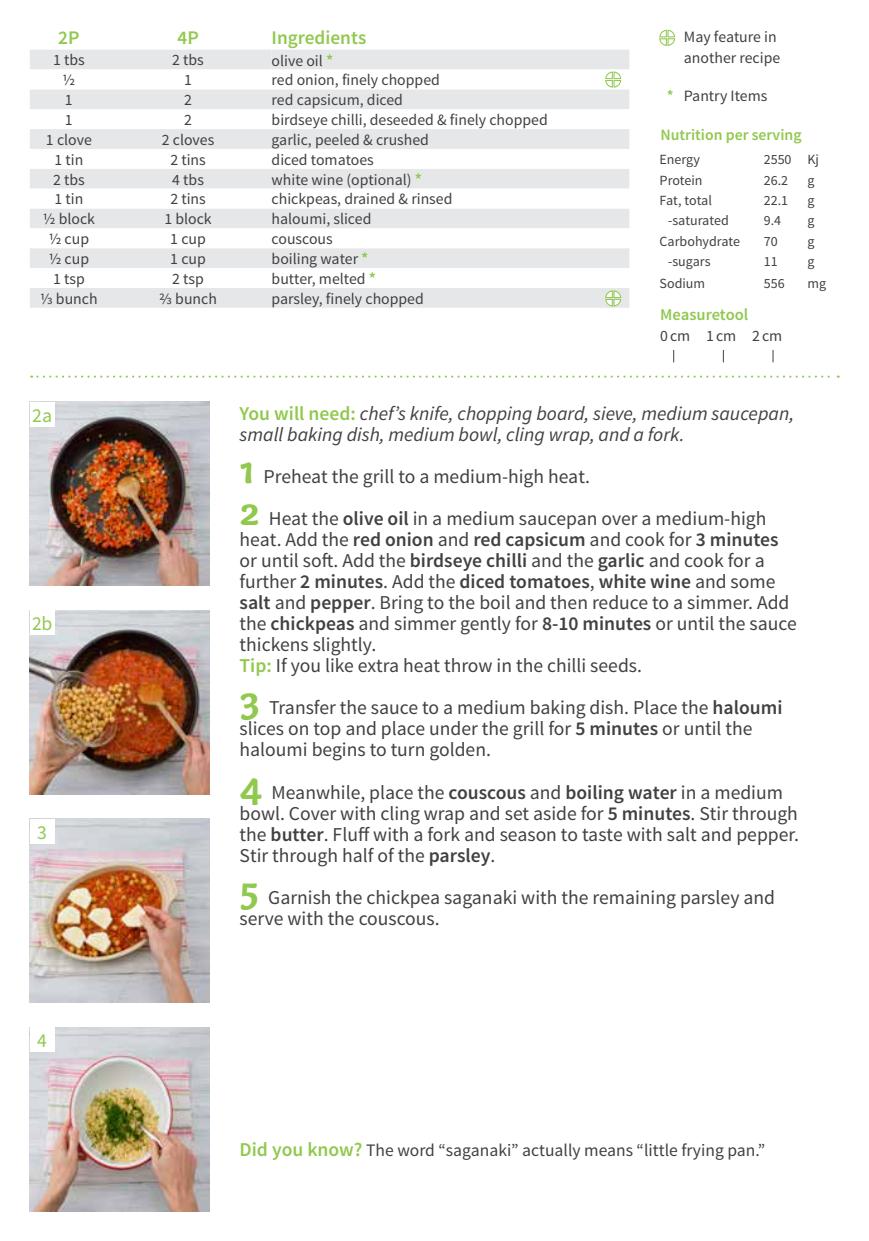
<style>
.page{position:relative;width:869px;height:1241px;background:#fff}
.page>*{position:absolute;margin:0;border:0;box-sizing:border-box;transform-origin:0 0}
.t1{font:19.6px/21px "Source Sans Pro";color:#414042}
.t2{font:italic 19.6px/21px "Source Sans Pro";color:#414042}
.t3{font:19.6px "Source Sans Pro";color:#91c84e}
.t4{font:600 19.25px "Source Sans Pro";color:#91c84e}
.t5{font:17.5px "Source Sans Pro";color:#414042}
.t6{font:600 16.45px "Source Sans Pro";color:#91c84e}
.t7{font:15.75px/21px "Source Sans Pro";color:#414042}
.t8{font:600 15.75px "Source Sans Pro";color:#91c84e}
.t9{font:15.75px "Source Sans Pro";letter-spacing:.06em;color:#414042}
.t10{font:14px "Source Sans Pro";color:#414042}
.s1{font-weight:600;font-size:16.45px;color:#91c84e}
.s2{font-weight:600;color:#91c84e}
.s3{font-weight:600;font-style:normal;color:#91c84e}
.s4{font-family:"Capucine Basic";font-weight:700;font-size:41.12px;color:#91c84e}
.s5{font-weight:600}
.s6{font-weight:600;font-size:19.6px;color:#91c84e}
</style>
<div class="page">
<svg style="left:659px;top:29px;width:16px;height:17px"></svg>
<svg style="left:31px;top:375px;width:807px;height:2px"></svg>
<svg style="left:673px;top:350px;width:1px;height:12px"></svg>
<svg style="left:722px;top:350px;width:1px;height:12px"></svg>
<svg style="left:772px;top:350px;width:1px;height:12px"></svg>
<img style="left:30px;top:818px;width:180px;height:184px">
<img style="left:30px;top:402px;width:180px;height:183px">
<img style="left:30px;top:610px;width:180px;height:184px">
<img style="left:30px;top:1027px;width:180px;height:184px">
<div style="left:30px;top:402px;width:25px;height:25px;background:#fff"></div>
<div style="left:30px;top:610px;width:25px;height:25px;background:#fff"></div>
<div style="left:30px;top:1027px;width:25px;height:25px;background:#fff"></div>
<div style="left:30px;top:818px;width:25px;height:25px;background:#fff"></div>
<div style="left:30px;top:50px;width:599px;height:258px;background:#e6e7e8"></div>
<svg style="left:30px;top:69px;width:599px;height:219px"></svg>
<svg style="left:604px;top:290px;width:17px;height:17px"></svg>
<svg style="left:604px;top:71px;width:17px;height:17px"></svg>
<p class="t4" style="left:58px;top:26px;width:23px">2P</p>
<p class="t4" style="left:177px;top:26px;width:23px">4P</p>
<p class="t4" style="left:271px;top:26px;width:96px">Ingredients</p>
<p class="t7" style="left:53px;top:50px;width:33px">1 tbs</p>
<p class="t7" style="left:172px;top:50px;width:33px">2 tbs</p>
<p class="t7" style="left:271px;top:50px;width:63px">olive oil <span class="s1">*</span></p>
<p class="t7" style="left:62px;top:70px;width:14px">½</p>
<p class="t7" style="left:184px;top:70px;width:9px">1</p>
<p class="t7" style="left:271px;top:70px;width:170px">red onion, finely chopped</p>
<p class="t7" style="left:65px;top:90px;width:9px">1</p>
<p class="t7" style="left:184px;top:90px;width:9px">2</p>
<p class="t7" style="left:271px;top:90px;width:133px">red capsicum, diced</p>
<p class="t7" style="left:65px;top:110px;width:9px">1</p>
<p class="t7" style="left:184px;top:110px;width:9px">2</p>
<p class="t7" style="left:271px;top:110px;width:277px">birdseye chilli, deseeded &amp; finely chopped</p>
<p class="t7" style="left:46px;top:129px;width:47px">1 clove</p>
<p class="t7" style="left:162px;top:129px;width:54px">2 cloves</p>
<p class="t7" style="left:271px;top:129px;width:159px">garlic, peeled &amp; crushed</p>
<p class="t7" style="left:54px;top:149px;width:30px">1 tin</p>
<p class="t7" style="left:170px;top:149px;width:37px">2 tins</p>
<p class="t7" style="left:271px;top:149px;width:104px">diced tomatoes</p>
<p class="t7" style="left:53px;top:169px;width:33px">2 tbs</p>
<p class="t7" style="left:172px;top:169px;width:33px">4 tbs</p>
<p class="t7" style="left:271px;top:169px;width:152px">white wine (optional) <span class="s1">*</span></p>
<p class="t7" style="left:54px;top:189px;width:30px">1 tin</p>
<p class="t7" style="left:170px;top:189px;width:37px">2 tins</p>
<p class="t7" style="left:271px;top:189px;width:182px">chickpeas, drained &amp; rinsed</p>
<p class="t7" style="left:43px;top:209px;width:54px">½ block</p>
<p class="t7" style="left:164px;top:209px;width:49px">1 block</p>
<p class="t7" style="left:271px;top:209px;width:101px">haloumi, sliced</p>
<p class="t7" style="left:49px;top:229px;width:42px">½ cup</p>
<p class="t7" style="left:170px;top:229px;width:37px">1 cup</p>
<p class="t7" style="left:271px;top:229px;width:63px">couscous</p>
<p class="t7" style="left:49px;top:248px;width:42px">½ cup</p>
<p class="t7" style="left:170px;top:248px;width:37px">1 cup</p>
<p class="t7" style="left:271px;top:249px;width:98px">boiling water <span class="s1">*</span></p>
<p class="t7" style="left:53px;top:268px;width:33px">1 tsp</p>
<p class="t7" style="left:172px;top:268px;width:33px">2 tsp</p>
<p class="t7" style="left:271px;top:269px;width:106px">butter, melted <span class="s1">*</span></p>
<p class="t7" style="left:40px;top:288px;width:59px">⅓ bunch</p>
<p class="t7" style="left:159px;top:288px;width:59px">⅔ bunch</p>
<p class="t7" style="left:271px;top:288px;width:154px">parsley, finely chopped</p>
<p class="t7" style="left:683px;top:26px;width:98px">May feature in another recipe</p>
<p class="t7" style="left:666px;top:86px;width:102px"><span class="s2">*</span> Pantry Items</p>
<p class="t8" style="left:660px;top:124px;width:143px">Nutrition per serving</p>
<p class="t10" style="left:659px;top:151px;width:42px">Energy</p>
<p class="t10" style="left:763px;top:151px;width:57px">2550 Kj</p>
<p class="t10" style="left:659px;top:171px;width:45px">Protein</p>
<p class="t10" style="left:763px;top:171px;width:26px">26.2</p>
<p class="t10" style="left:807px;top:171px;width:9px">g</p>
<p class="t10" style="left:659px;top:192px;width:54px">Fat, total</p>
<p class="t10" style="left:763px;top:192px;width:26px">22.1</p>
<p class="t10" style="left:807px;top:192px;width:9px">g</p>
<p class="t10" style="left:667px;top:212px;width:62px">-saturated</p>
<p class="t10" style="left:763px;top:212px;width:19px">9.4</p>
<p class="t10" style="left:807px;top:212px;width:9px">g</p>
<p class="t10" style="left:659px;top:232px;width:82px">Carbohydrate</p>
<p class="t10" style="left:763px;top:232px;width:15px">70</p>
<p class="t10" style="left:807px;top:232px;width:9px">g</p>
<p class="t10" style="left:667px;top:253px;width:44px">-sugars</p>
<p class="t10" style="left:763px;top:253px;width:15px">11</p>
<p class="t10" style="left:807px;top:253px;width:9px">g</p>
<p class="t10" style="left:659px;top:275px;width:47px">Sodium</p>
<p class="t10" style="left:763px;top:275px;width:22px">556</p>
<p class="t10" style="left:807px;top:275px;width:20px">mg</p>
<p class="t6" style="left:660px;top:304px;width:89px">Measuretool</p>
<p class="t9" style="left:660px;top:326px;width:123px">0cm 1cm 2cm</p>
<p class="t3" style="left:32px;top:403px;width:21px">2a</p>
<p class="t3" style="left:32px;top:611px;width:22px">2b</p>
<p class="t3" style="left:37px;top:819px;width:11px">3</p>
<p class="t3" style="left:37px;top:1028px;width:11px">4</p>
<p class="t2" style="left:239px;top:403px;width:555px"><span class="s3">You will need:</span> chef’s knife, chopping board, sieve, medium saucepan, small baking dish, medium bowl, cling wrap, and a fork.</p>
<p class="t1" style="left:239px;top:456px;width:528px;line-height:42px"><span class="s4">1</span> Preheat the grill to a medium-high heat.<br><span class="s4">2</span> Heat the <span class="s5">olive oil</span> in a medium saucepan over a medium-high</p>
<p class="t1" style="left:239px;top:529px;width:558px">heat. Add the <span class="s5">red onion</span> and <span class="s5">red capsicum</span> and cook for <span class="s5">3 minutes </span>or until soft. Add the <span class="s5">birdseye chilli</span> and the <span class="s5">garlic</span> and cook for a further <span class="s5">2 minutes</span>. Add the <span class="s5">diced tomatoes</span>, <span class="s5">white wine</span> and some <span class="s5">salt</span> and <span class="s5">pepper</span>. Bring to the boil and then reduce to a simmer. Add the <span class="s5">chickpeas</span> and simmer gently for <span class="s5">8-10 minutes</span> or until the sauce thickens slightly.<br><span class="s2">Tip:</span> If you like extra heat throw in the chilli seeds.</p>
<p class="t1" style="left:239px;top:697px;width:544px"><span class="s4">3</span> Transfer the sauce to a medium baking dish. Place the <span class="s5">haloumi </span>slices on top and place under the grill for <span class="s5">5 minutes</span> or until the haloumi begins to turn golden.</p>
<p class="t1" style="left:239px;top:781px;width:560px"><span class="s4">4</span> Meanwhile, place the <span class="s5">couscous</span> and <span class="s5">boiling water</span> in a medium bowl. Cover with cling wrap and set aside for <span class="s5">5 minutes</span>. Stir through the <span class="s5">butter</span>. Fluff with a fork and season to taste with salt and pepper.<br>Stir through half of the <span class="s5">parsley</span>.</p>
<p class="t1" style="left:239px;top:886px;width:537px"><span class="s4">5</span> Garnish the chickpea saganaki with the remaining parsley and serve with the couscous.</p>
<p class="t5" style="left:239px;top:1138px;width:527px"><span class="s6">Did you know?</span> The word “saganaki” actually means “little frying pan.”</p>
</div>
